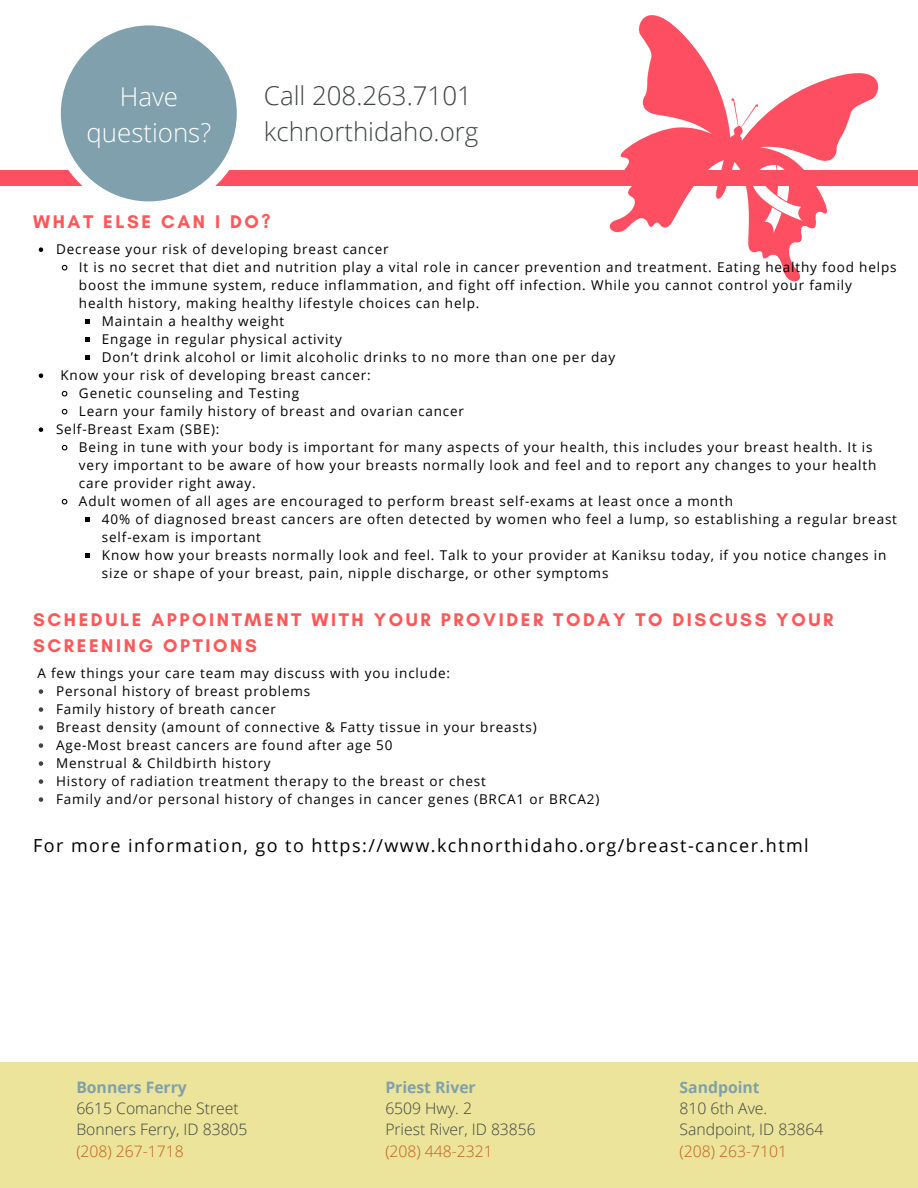
<style>
.page{position:relative;width:918px;height:1188px;background:#fff}
.page>*{position:absolute;margin:0;border:0;box-sizing:border-box;transform-origin:0 0}
.t1{font:300 25.8px "Open Sans";color:#3f4444}
.t2{font:300 25.8px/36px "Open Sans";color:#fff;text-align:center}
.t3{font:700 18.75px/25.8px "Glacial Indifference";letter-spacing:.14em;color:#ff5757}
.t4{font:18px "Open Sans";letter-spacing:.08em;color:#000}
.t5{font:300 15.75px "Open Sans";color:#3f4444}
.t6{font:300 15.75px "Open Sans";color:#c25e1c}
.t7{font:700 15.75px "Open Sans";color:#7fa0ac}
.t8{font:13.5px/18px "Open Sans";letter-spacing:.065em;color:#000}
</style>
<div class="page">
<div style="left:0;top:171px;width:918px;height:14px;background:#fe4f62"></div>
<svg style="left:51px;top:25px;width:196px;height:177px"></svg>
<div style="left:0;top:1062px;width:918px;height:126px;background:#ebe49a"></div>
<svg style="left:542px;top:15px;width:364px;height:267px"></svg>
<svg style="left:39px;top:247px;width:4px;height:5px"></svg>
<svg style="left:61px;top:264px;width:7px;height:7px"></svg>
<svg style="left:85px;top:319px;width:4px;height:5px"></svg>
<svg style="left:85px;top:337px;width:4px;height:5px"></svg>
<svg style="left:85px;top:355px;width:4px;height:5px"></svg>
<svg style="left:39px;top:373px;width:4px;height:5px"></svg>
<svg style="left:61px;top:390px;width:7px;height:7px"></svg>
<svg style="left:61px;top:408px;width:7px;height:7px"></svg>
<svg style="left:39px;top:427px;width:4px;height:5px"></svg>
<svg style="left:61px;top:444px;width:7px;height:7px"></svg>
<svg style="left:61px;top:498px;width:7px;height:7px"></svg>
<svg style="left:85px;top:517px;width:4px;height:5px"></svg>
<svg style="left:85px;top:553px;width:4px;height:5px"></svg>
<svg style="left:39px;top:689px;width:4px;height:5px"></svg>
<svg style="left:39px;top:707px;width:4px;height:5px"></svg>
<svg style="left:39px;top:725px;width:4px;height:5px"></svg>
<svg style="left:39px;top:743px;width:4px;height:5px"></svg>
<svg style="left:39px;top:761px;width:4px;height:5px"></svg>
<svg style="left:39px;top:779px;width:4px;height:5px"></svg>
<svg style="left:39px;top:797px;width:4px;height:5px"></svg>
<p class="t2" style="left:87px;top:78px;width:126px">Have questions?</p>
<p class="t1" style="left:264px;top:78px;width:209px">Call 208.263.7101</p>
<p class="t1" style="left:264px;top:114px;width:216px">kchnorthidaho.org</p>
<p class="t3" style="left:33px;top:209px;width:239px">WHAT ELSE CAN I DO?</p>
<p class="t8" style="left:56px;top:240px;width:334px">Decrease your risk of developing breast cancer</p>
<p class="t8" style="left:79px;top:258px;width:819px">It is no secret that diet and nutrition play a vital role in cancer prevention and treatment. Eating healthy food helps boost the immune system, reduce inflammation, and fight off infection. While you cannot control your family health history, making healthy lifestyle choices can help.</p>
<p class="t8" style="left:102px;top:312px;width:184px">Maintain a healthy weight</p>
<p class="t8" style="left:102px;top:330px;width:241px">Engage in regular physical activity</p>
<p class="t8" style="left:102px;top:348px;width:515px">Don’t drink alcohol or limit alcoholic drinks to no more than one per day</p>
<p class="t8" style="left:60px;top:366px;width:312px">Know your risk of developing breast cancer:</p>
<p class="t8" style="left:79px;top:384px;width:222px">Genetic counseling and Testing</p>
<p class="t8" style="left:79px;top:402px;width:387px">Learn your family history of breast and ovarian cancer</p>
<p class="t8" style="left:56px;top:420px;width:165px">Self-Breast Exam (SBE):</p>
<p class="t8" style="left:79px;top:438px;width:799px">Being in tune with your body is important for many aspects of your health, this includes your breast health. It is very important to be aware of how your breasts normally look and feel and to report any changes to your health care provider right away.</p>
<p class="t8" style="left:79px;top:492px;width:655px">Adult women of all ages are encouraged to perform breast self-exams at least once a month</p>
<p class="t8" style="left:102px;top:510px;width:797px">40% of diagnosed breast cancers are often detected by women who feel a lump, so establishing a regular breast self-exam is important</p>
<p class="t8" style="left:102px;top:546px;width:786px">Know how your breasts normally look and feel. Talk to your provider at Kaniksu today, if you notice changes in size or shape of your breast, pain, nipple discharge, or other symptoms</p>
<p class="t3" style="left:33px;top:607px;width:802px">SCHEDULE APPOINTMENT WITH YOUR PROVIDER TODAY TO DISCUSS YOUR<br>SCREENING OPTIONS</p>
<p class="t8" style="left:37px;top:664px;width:414px">A few things your care team may discuss with you include:</p>
<p class="t8" style="left:56px;top:682px;width:256px">Personal history of breast problems</p>
<p class="t8" style="left:56px;top:700px;width:221px">Family history of breath cancer</p>
<p class="t8" style="left:56px;top:718px;width:482px">Breast density (amount of connective &amp; Fatty tissue in your breasts)</p>
<p class="t8" style="left:56px;top:736px;width:338px">Age-Most breast cancers are found after age 50</p>
<p class="t8" style="left:56px;top:754px;width:216px">Menstrual &amp; Childbirth history</p>
<p class="t8" style="left:56px;top:772px;width:432px">History of radiation treatment therapy to the breast or chest</p>
<p class="t8" style="left:56px;top:790px;width:545px">Family and/or personal history of changes in cancer genes (BRCA1 or BRCA2)</p>
<p class="t4" style="left:33px;top:833px;width:777px">For more information, go to https://www.kchnorthidaho.org/breast-cancer.html</p>
<p class="t7" style="left:76px;top:1076px;width:112px">Bonners Ferry</p>
<p class="t5" style="left:76px;top:1097px;width:164px">6615 Comanche Street</p>
<p class="t5" style="left:76px;top:1119px;width:173px">Bonners Ferry, ID 83805</p>
<p class="t6" style="left:76px;top:1140px;width:109px">(208) 267-1718</p>
<p class="t7" style="left:385px;top:1076px;width:92px">Priest River</p>
<p class="t5" style="left:385px;top:1097px;width:88px">6509 Hwy. 2</p>
<p class="t5" style="left:385px;top:1119px;width:152px">Priest River, ID 83856</p>
<p class="t6" style="left:385px;top:1140px;width:109px">(208) 448-2321</p>
<p class="t7" style="left:680px;top:1076px;width:82px">Sandpoint</p>
<p class="t5" style="left:680px;top:1097px;width:89px">810 6th Ave.</p>
<p class="t5" style="left:680px;top:1119px;width:145px">Sandpoint, ID 83864</p>
<p class="t6" style="left:680px;top:1140px;width:109px">(208) 263-7101</p>
</div>
